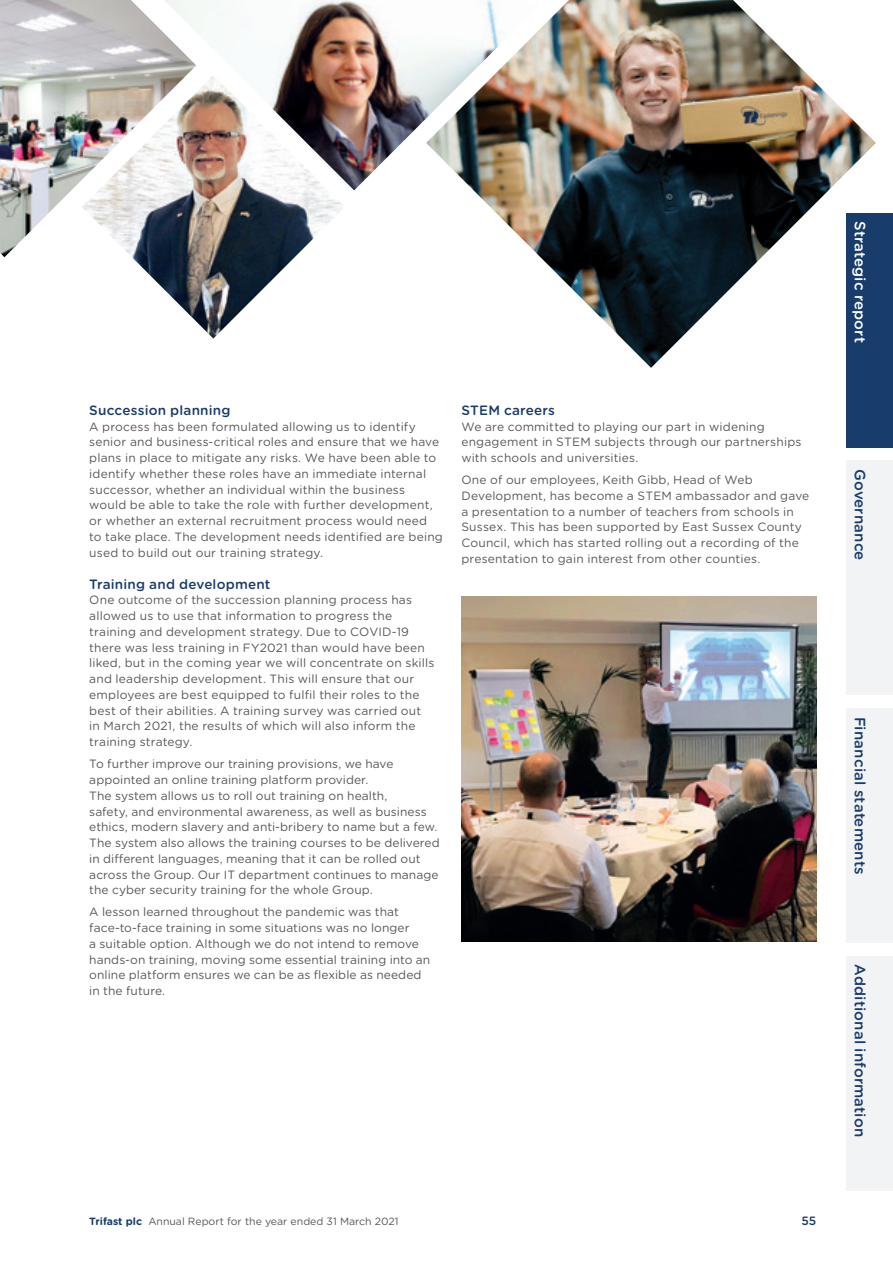
<style>
.page{position:relative;width:893px;height:1263px;background:#fff}
.page>*{position:absolute;margin:0;border:0;box-sizing:border-box;transform-origin:0 0}
.t1{font:500 15px "Gotham Rounded";letter-spacing:.01em;color:#183c6b}
.t2{font:500 15px "Gotham Rounded";letter-spacing:.005em;color:#fff}
.t3{font:500 13.5px "Gotham Rounded";letter-spacing:.015em;color:#183c6b}
.t4{font:12px/15.8px "Gotham Rounded";letter-spacing:.01em;color:#57585a}
.t5{font:500 12px "Gotham Rounded";color:#183c6b}
.t6{font:10.5px "Gotham Rounded";color:#57585a}
.s1{font-weight:700;color:#183c6b}
</style>
<div class="page">
<div style="left:846px;top:213px;width:47px;height:235px;background:#183c6b"></div>
<div style="left:846px;top:460px;width:47px;height:235px;background:#f2f3f4"></div>
<div style="left:846px;top:708px;width:47px;height:235px;background:#f2f3f4"></div>
<div style="left:846px;top:956px;width:47px;height:235px;background:#f2f3f4"></div>
<img style="left:0;top:0;width:164px;height:257px">
<img style="left:473px;top:0;width:403px;height:368px">
<img style="left:461px;top:597px;width:355px;height:344px">
<img style="left:164px;top:0;width:377px;height:190px">
<img style="left:82px;top:75px;width:263px;height:264px">
<p class="t3" style="left:89px;top:400px;width:143px">Succession planning</p>
<p class="t4" style="left:89px;top:418px;width:355px">A process has been formulated allowing us to identify senior and business-critical roles and ensure that we have plans in place to mitigate any risks. We have been able to identify whether these roles have an immediate internal successor, whether an individual within the business would be able to take the role with further development, or whether an external recruitment process would need<br>to take place. The development needs identified are being used to build out our training strategy.</p>
<p class="t3" style="left:89px;top:574px;width:183px">Training and development</p>
<p class="t4" style="left:89px;top:592px;width:347px">One outcome of the succession planning process has allowed us to use that information to progress the training and development strategy. Due to COVID-19 there was less training in FY2021 than would have been liked, but in the coming year we will concentrate on skills and leadership development. This will ensure that our employees are best equipped to fulfil their roles to the best of their abilities. A training survey was carried out in March 2021, the results of which will also inform the training strategy.</p>
<p class="t4" style="left:89px;top:756px;width:352px">To further improve our training provisions, we have appointed an online training platform provider.<br>The system allows us to roll out training on health,<br>safety, and environmental awareness, as well as business ethics, modern slavery and anti-bribery to name but a few.<br>The system also allows the training courses to be delivered in different languages, meaning that it can be rolled out across the Group. Our IT department continues to manage the cyber security training for the whole Group.</p>
<p class="t4" style="left:89px;top:904px;width:342px">A lesson learned throughout the pandemic was that face‑to‑face training in some situations was no longer<br>a suitable option. Although we do not intend to remove hands-on training, moving some essential training into an online platform ensures we can be as flexible as needed in the future.</p>
<p class="t3" style="left:461px;top:400px;width:95px">STEM careers</p>
<p class="t4" style="left:461px;top:418px;width:342px">We are committed to playing our part in widening engagement in STEM subjects through our partnerships with schools and universities.</p>
<p class="t4" style="left:461px;top:471px;width:349px">One of our employees, Keith Gibb, Head of Web Development, has become a STEM ambassador and gave a presentation to a number of teachers from schools in Sussex. This has been supported by East Sussex County Council, which has started rolling out a recording of the presentation to gain interest from other counties.</p>
<p class="t6" style="left:89px;top:1214px;width:311px"><span class="s1">Trifast plc</span> Annual Report for the year ended 31 March 2021</p>
<p class="t5" style="left:801px;top:1212px;width:16px">55</p>
<p class="t2" style="left:871px;top:221px;width:124px;rotate:90deg">Strategic report</p>
<p class="t1" style="left:871px;top:469px;width:93px;rotate:90deg">Governance</p>
<p class="t1" style="left:871px;top:716px;width:160px;rotate:90deg">Financial statements</p>
<p class="t1" style="left:871px;top:964px;width:174px;rotate:90deg">Additional information</p>
</div>
